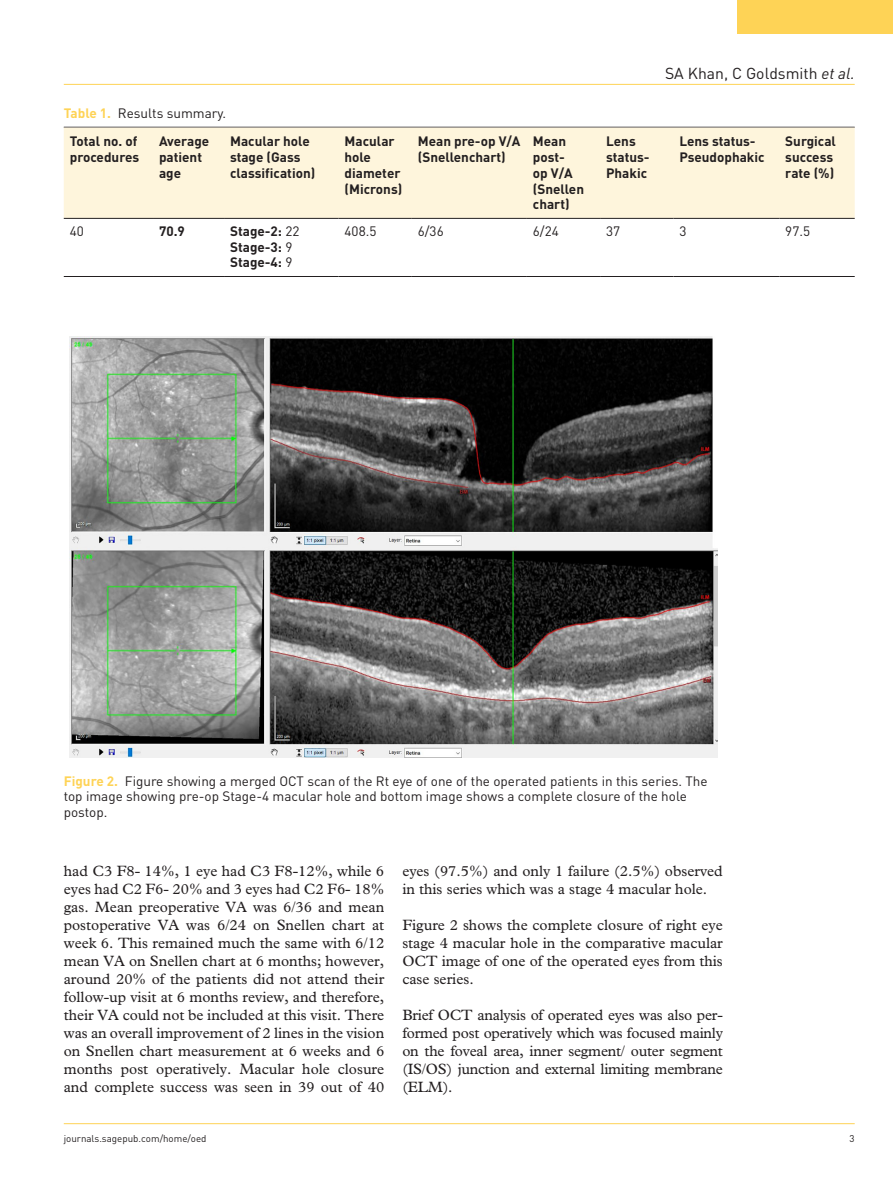
<style>
.page{position:relative;width:893px;height:1191px;background:#fff}
.page>*{position:absolute;margin:0;border:0;box-sizing:border-box;transform-origin:0 0}
.RRH{font:15.75px "DIN";color:#231f20}
.Text-Indent{font:15px/18px "Plantin Std";color:#231f20;text-align:justify}
.CH{font:700 13.5px/15.8px "DIN";color:#231f20}
.FG{font:13.5px/15.8px "DIN";color:#231f20}
.TT{font:700 13.5px "DIN";color:#231f20}
.TN{font:13.5px "DIN";color:#231f20}
.TT-2{font:13.5px "DIN";color:#231f20}
.CH-FIRST_COL_LEFT{font:700 13.5px/15.8px "DIN";color:#231f20}
.RRH_R{font:9.75px "DIN";color:#231f20}
.s1{font-style:italic}
.s2{font-weight:700;color:#fed356}
.s3{font-weight:400}
</style>
<div class="page">
<hr style="left:64px;top:84px;width:791px;height:1px;background:#fed356">
<hr style="left:64px;top:1123px;width:791px;height:1px;background:#fed356">
<div style="left:738px;top:0;width:155px;height:34px;background:#fed356"></div>
<hr style="left:64px;top:127px;width:791px;height:1px;background:#231f20">
<div style="left:64px;top:128px;width:791px;height:90px;background:#fef5dc"></div>
<hr style="left:64px;top:218px;width:89px;height:1px;background:#231f20">
<hr style="left:153px;top:218px;width:71px;height:1px;background:#231f20">
<hr style="left:224px;top:218px;width:115px;height:1px;background:#231f20">
<hr style="left:339px;top:218px;width:73px;height:1px;background:#231f20">
<hr style="left:412px;top:218px;width:115px;height:1px;background:#231f20">
<hr style="left:527px;top:218px;width:73px;height:1px;background:#231f20">
<hr style="left:600px;top:218px;width:73px;height:1px;background:#231f20">
<hr style="left:673px;top:218px;width:106px;height:1px;background:#231f20">
<hr style="left:779px;top:218px;width:76px;height:1px;background:#231f20">
<hr style="left:64px;top:276px;width:89px;height:1px;background:#231f20">
<hr style="left:153px;top:276px;width:71px;height:1px;background:#231f20">
<hr style="left:224px;top:276px;width:115px;height:1px;background:#231f20">
<hr style="left:339px;top:276px;width:73px;height:1px;background:#231f20">
<hr style="left:412px;top:276px;width:115px;height:1px;background:#231f20">
<hr style="left:527px;top:276px;width:73px;height:1px;background:#231f20">
<hr style="left:600px;top:276px;width:73px;height:1px;background:#231f20">
<hr style="left:673px;top:276px;width:106px;height:1px;background:#231f20">
<hr style="left:779px;top:276px;width:76px;height:1px;background:#231f20">
<img style="left:69px;top:337px;width:648px;height:420px">
<p class="RRH" style="left:665px;top:63px;width:191px">SA Khan, C Goldsmith <span class="s1">et al.</span></p>
<p class="TN" style="left:64px;top:105px;width:164px"><span class="s2">Table 1.</span> Results summary.</p>
<p class="CH-FIRST_COL_LEFT" style="left:70px;top:133px;width:71px">Total no. of procedures</p>
<p class="CH" style="left:159px;top:133px;width:52px">Average patient age</p>
<p class="CH" style="left:230px;top:133px;width:87px">Macular hole stage (Gass classification)</p>
<p class="CH" style="left:345px;top:133px;width:59px">Macular hole diameter (Microns)</p>
<p class="CH" style="left:418px;top:133px;width:104px">Mean pre-op V/A (Snellenchart)</p>
<p class="CH" style="left:533px;top:133px;width:53px">Mean post-<br>op V/A (Snellen chart)</p>
<p class="CH" style="left:606px;top:133px;width:45px">Lens status-<br>Phakic</p>
<p class="CH" style="left:679px;top:133px;width:87px">Lens status-<br>Pseudophakic</p>
<p class="CH" style="left:785px;top:133px;width:52px">Surgical success rate (%)</p>
<p class="TT-2" style="left:70px;top:222px;width:16px">40</p>
<p class="TT" style="left:159px;top:222px;width:27px">70.9</p>
<p class="TT" style="left:230px;top:222px;width:71px">Stage-2: <span class="s3">22</span></p>
<p class="TT" style="left:230px;top:238px;width:64px">Stage-3: <span class="s3">9</span></p>
<p class="TT" style="left:230px;top:254px;width:64px">Stage-4: <span class="s3">9</span></p>
<p class="TT-2" style="left:345px;top:222px;width:33px">408.5</p>
<p class="TT-2" style="left:418px;top:222px;width:27px">6/36</p>
<p class="TT-2" style="left:533px;top:222px;width:27px">6/24</p>
<p class="TT-2" style="left:606px;top:222px;width:16px">37</p>
<p class="TT-2" style="left:679px;top:222px;width:9px">3</p>
<p class="TT-2" style="left:785px;top:222px;width:26px">97.5</p>
<p class="FG" style="left:64px;top:772px;width:645px"><span class="s2">Figure 2.</span> Figure showing a merged OCT scan of the Rt eye of one of the operated patients in this series. The top image showing pre-op Stage-4 macular hole and bottom image shows a complete closure of the hole postop.</p>
<p class="Text-Indent" style="left:64px;top:862px;width:322px">had C3 F8- 14%, 1 eye had C3 F8-12%, while 6 eyes had C2 F6- 20% and 3 eyes had C2 F6- 18% gas. Mean preoperative VA was 6/36 and mean postoperative VA was 6/24 on Snellen chart at week 6. This remained much the same with 6/12 mean VA on Snellen chart at 6 months; however, around 20% of the patients did not attend their follow-up visit at 6 months review, and therefore, their VA could not be included at this visit. There was an overall improvement of 2 lines in the vision on Snellen chart measurement at 6 weeks and 6 months post operatively. Macular hole closure and complete success was seen in 39 out of 40</p>
<p class="Text-Indent" style="left:402px;top:862px;width:322px">eyes (97.5%) and only 1 failure (2.5%) observed in this series which was a stage 4 macular hole.</p>
<p class="Text-Indent" style="left:402px;top:916px;width:322px">Figure 2 shows the complete closure of right eye stage 4 macular hole in the comparative macular OCT image of one of the operated eyes from this case series.</p>
<p class="Text-Indent" style="left:402px;top:1006px;width:322px">Brief OCT analysis of operated eyes was also per&shy;formed post operatively which was focused mainly on the foveal area, inner segment/ outer segment (IS/OS) junction and external limiting membrane (ELM).</p>
<p class="RRH_R" style="left:64px;top:1132px;width:144px">journals.sagepub.com/home/oed</p>
<p class="RRH_R" style="left:850px;top:1132px;width:7px">3</p>
</div>
